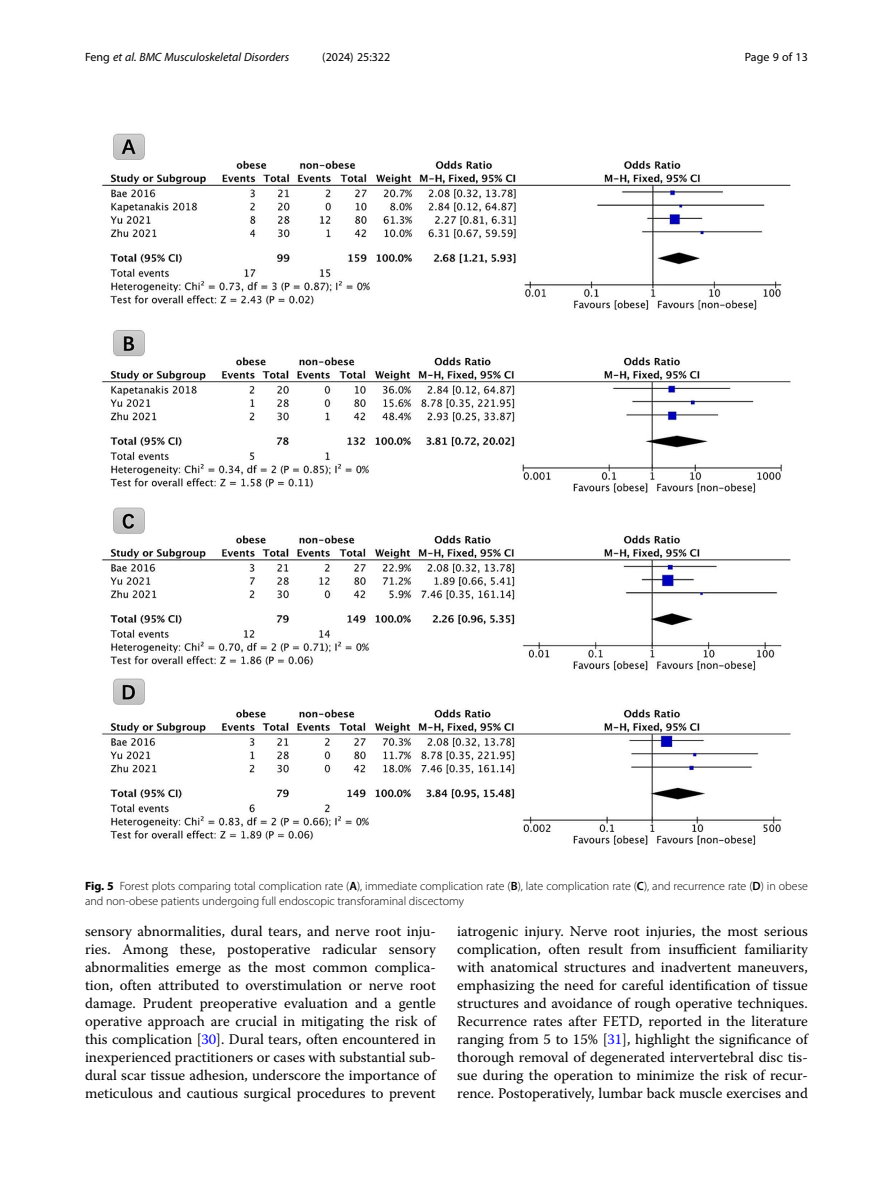
<style>
.page{position:relative;width:893px;height:1191px;background:#fff}
.page>*{position:absolute;margin:0;border:0;box-sizing:border-box;transform-origin:0 0}
.Body_Text_Indent{font:14.7px/18px "Warnock Pro";color:#000;text-align:justify}
.Figure_Caption{font:300 12px/15px "Myriad Pro";color:#000}
.t1{font:italic 12px "Myriad Pro";color:#000}
.t2{font:12px "Myriad Pro";color:#000}
.s1{font-style:normal}
.s2{font-weight:700}
.s3{font-weight:600}
.s4{color:#00f}
</style>
<div class="page">
<img style="left:101px;top:133px;width:690px;height:712px">
<p class="t1" style="left:85px;top:50px;width:206px"><span class="s1">Feng</span> et al. BMC Musculoskeletal Disorders</p>
<p class="t2" style="left:322px;top:50px;width:70px">(2024) 25:322</p>
<p class="t2" style="left:745px;top:50px;width:65px">Page 9 of 13</p>
<p class="Figure_Caption" style="left:85px;top:878px;width:724px"><span class="s2">Fig. 5</span> Forest plots comparing total complication rate (<span class="s3">A</span>), immediate complication rate (<span class="s3">B</span>), late complication rate (<span class="s3">C</span>), and recurrence rate (<span class="s3">D</span>) in obese and non-obese patients undergoing full endoscopic transforaminal discectomy</p>
<p class="Body_Text_Indent" style="left:85px;top:922px;width:352px">sensory abnormalities, dural tears, and nerve root inju&shy;ries. Among these, postoperative radicular sensory abnormalities emerge as the most common complica&shy;tion, often attributed to overstimulation or nerve root damage. Prudent preoperative evaluation and a gentle operative approach are crucial in mitigating the risk of this complication [<span class="s4">30</span>]. Dural tears, often encountered in inexperienced practitioners or cases with substantial sub&shy;dural scar tissue adhesion, underscore the importance of meticulous and cautious surgical procedures to prevent</p>
<p class="Body_Text_Indent" style="left:457px;top:922px;width:352px">iatrogenic injury. Nerve root injuries, the most serious complication, often result from insufficient familiarity with anatomical structures and inadvertent maneuvers, emphasizing the need for careful identification of tissue structures and avoidance of rough operative techniques.<br>Recurrence rates after FETD, reported in the literature ranging from 5 to 15% [<span class="s4">31</span>], highlight the significance of thorough removal of degenerated intervertebral disc tis&shy;sue during the operation to minimize the risk of recur&shy;rence. Postoperatively, lumbar back muscle exercises and</p>
</div>
